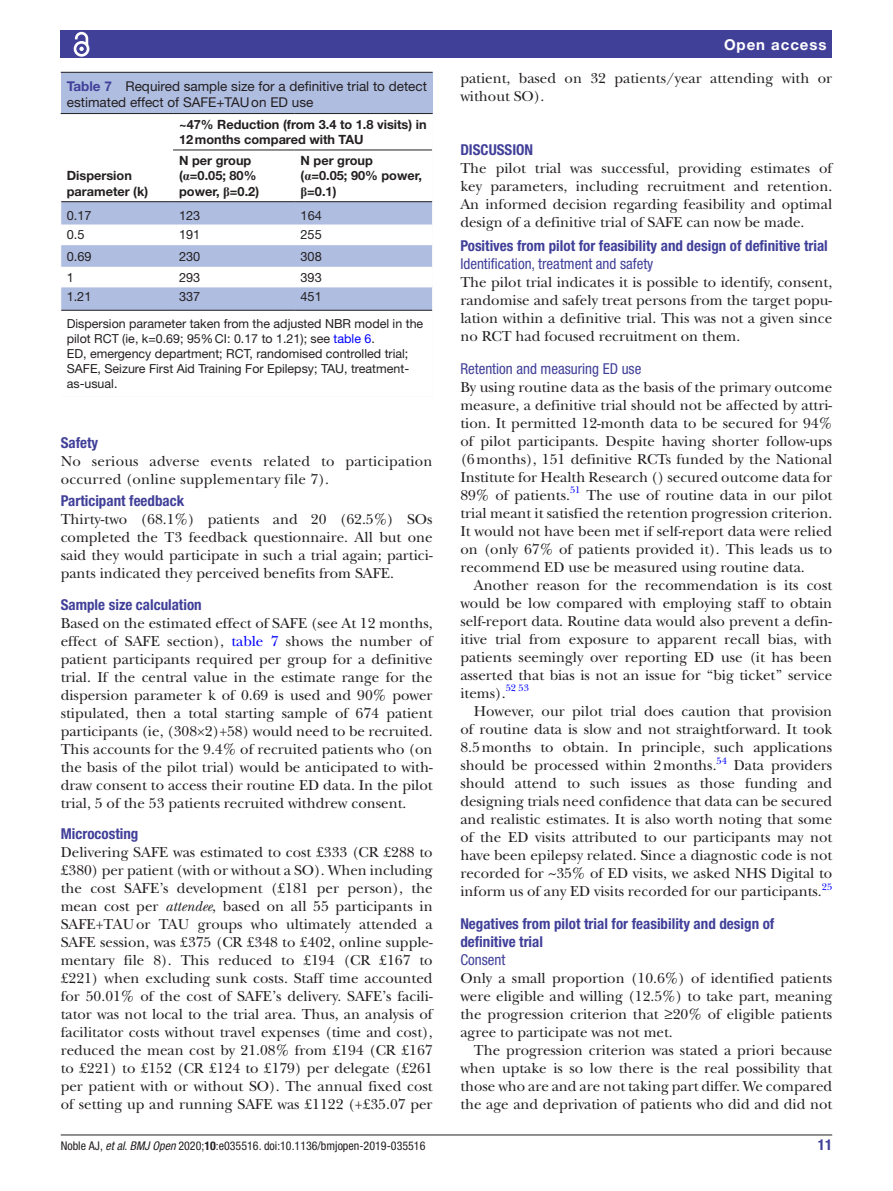
<style>
.page{position:relative;width:893px;height:1191px;background:#fff}
.page>*{position:absolute;margin:0;border:0;box-sizing:border-box;transform-origin:0 0}
.t1{font:15px/18px "New Baskerville";color:#231f20;text-align:justify}
.t2{font:700 condensed 15px/18px "Helvetica Neue LT Std";color:#414099}
.t3{font:condensed 15px "Helvetica Neue LT Std";color:#414099}
.t4{font:700 15px "Helvetica Neue LT Std";letter-spacing:.065em;color:#fff}
.t5{font:13.5px/16.5px "Helvetica Neue LT Std";color:#231f20}
.t6{font:700 12.75px/15.3px "Helvetica Neue LT Std";color:#231f20}
.t7{font:12.75px "Helvetica Neue LT Std";color:#231f20}
.t8{font:12.45px/15px "Helvetica Neue LT Std";color:#231f20}
.t9{font:condensed 12px "Helvetica Neue LT Std";color:#231f20}
.t10{font:9.9px "New Baskerville";color:#00f}
.s1{font-weight:700;color:#414099}
.s2{font-family:"Times New Roman"}
.s3{color:#00f}
.s4{font-style:italic}
.s5{font-weight:700}
</style>
<div class="page">
<hr style="left:61px;top:1134px;width:771px;height:1px;background:#231f20">
<div style="left:61px;top:31px;width:771px;height:27px;background:#414099"></div>
<svg style="left:73px;top:31px;width:17px;height:26px"></svg>
<div style="left:61px;top:73px;width:372px;height:324px;background:#afbde1"></div>
<hr style="left:61px;top:72px;width:372px;height:1px;background:#231f20">
<div style="left:61px;top:114px;width:371px;height:283px;background:#fff"></div>
<hr style="left:61px;top:201px;width:112px;height:1px;background:#231f20">
<hr style="left:61px;top:113px;width:112px;height:1px;background:#231f20">
<hr style="left:173px;top:113px;width:122px;height:1px;background:#231f20">
<hr style="left:295px;top:113px;width:138px;height:1px;background:#231f20">
<hr style="left:173px;top:150px;width:122px;height:1px;background:#231f20">
<hr style="left:173px;top:201px;width:122px;height:1px;background:#231f20">
<hr style="left:295px;top:150px;width:137px;height:1px;background:#231f20">
<hr style="left:295px;top:201px;width:137px;height:1px;background:#231f20">
<hr style="left:173px;top:310px;width:122px;height:1px;background:#231f20">
<hr style="left:295px;top:310px;width:137px;height:1px;background:#231f20">
<hr style="left:61px;top:310px;width:112px;height:1px;background:#231f20">
<hr style="left:432px;top:114px;width:1px;height:36px;background:#fff">
<hr style="left:432px;top:150px;width:1px;height:52px;background:#fff">
<svg style="left:61px;top:202px;width:372px;height:108px"></svg>
<hr style="left:432px;top:310px;width:1px;height:87px;background:#fff">
<hr style="left:67px;top:342px;width:366px;height:2px;background:#fff">
<hr style="left:67px;top:387px;width:366px;height:2px;background:#fff">
<p class="t5" style="left:67px;top:77px;width:362px"><span class="s1">Table 7</span> Required sample size for a definitive trial to detect estimated effect of SAFE+TAUon ED use</p>
<p class="t6" style="left:67px;top:168px;width:83px">Dispersion parameter (k)</p>
<p class="t6" style="left:179px;top:116px;width:249px">~47% Reduction (from 3.4 to 1.8 visits) in<br>12months compared with TAU</p>
<p class="t6" style="left:179px;top:153px;width:82px">N per group (<span class="s2">α</span>=0.05; 80% power, <span class="s2">β</span>=0.2)</p>
<p class="t6" style="left:301px;top:153px;width:123px">N per group (<span class="s2">α</span>=0.05; 90% power, <span class="s2">β</span>=0.1)</p>
<p class="t7" style="left:67px;top:208px;width:26px">0.17</p>
<p class="t7" style="left:179px;top:208px;width:23px">123</p>
<p class="t7" style="left:301px;top:208px;width:23px">164</p>
<p class="t7" style="left:67px;top:227px;width:19px">0.5</p>
<p class="t7" style="left:179px;top:227px;width:23px">191</p>
<p class="t7" style="left:301px;top:227px;width:23px">255</p>
<p class="t7" style="left:67px;top:248px;width:26px">0.69</p>
<p class="t7" style="left:179px;top:248px;width:23px">230</p>
<p class="t7" style="left:301px;top:248px;width:23px">308</p>
<p class="t7" style="left:67px;top:269px;width:9px">1</p>
<p class="t7" style="left:179px;top:269px;width:23px">293</p>
<p class="t7" style="left:301px;top:269px;width:23px">393</p>
<p class="t7" style="left:67px;top:289px;width:26px">1.21</p>
<p class="t7" style="left:179px;top:289px;width:23px">337</p>
<p class="t7" style="left:301px;top:289px;width:23px">451</p>
<p class="t8" style="left:67px;top:316px;width:358px">Dispersion parameter taken from the adjusted NBR model in the pilot RCT (ie, k=0.69; 95%CI: 0.17 to 1.21); see <span class="s3">table 6</span>.<br>ED, emergency department; RCT, randomised controlled trial; SAFE, Seizure First Aid Training For Epilepsy; TAU, treatment&shy;as-usual.</p>
<p class="t2" style="left:61px;top:433px;width:39px">Safety</p>
<p class="t1" style="left:61px;top:452px;width:373px">No serious adverse events related to participation occurred (online supplementary file 7).</p>
<p class="t2" style="left:61px;top:491px;width:125px">Participant feedback</p>
<p class="t1" style="left:61px;top:510px;width:373px">Thirty-two (68.1%) patients and 20 (62.5%) SOs completed the T3 feedback questionnaire. All but one said they would participate in such a trial again; partici&shy;pants indicated they perceived benefits from SAFE.</p>
<p class="t2" style="left:61px;top:595px;width:142px">Sample size calculation</p>
<p class="t1" style="left:61px;top:614px;width:373px">Based on the estimated effect of SAFE (see At 12 months, effect of SAFE section), <span class="s3">table 7</span> shows the number of patient participants required per group for a definitive trial. If the central value in the estimate range for the dispersion parameter k of 0.69 is used and 90% power stipulated, then a total starting sample of 674 patient participants (ie, (308×2)+58) would need to be recruited.<br>This accounts for the 9.4% of recruited patients who (on the basis of the pilot trial) would be anticipated to with&shy;draw consent to access their routine ED data. In the pilot trial, 5 of the 53 patients recruited withdrew consent.</p>
<p class="t2" style="left:61px;top:824px;width:79px">Microcosting</p>
<p class="t1" style="left:61px;top:843px;width:373px">Delivering SAFE was estimated to cost £333 (CR £288 to £380) per patient (with or without a SO). When including the cost SAFE’s development (£181 per person), the mean cost per <span class="s4">attendee</span>, based on all 55 participants in SAFE+TAUor TAU groups who ultimately attended a SAFE session, was £375 (CR £348 to £402, online supple&shy;mentary file 8). This reduced to £194 (CR £167 to £221) when excluding sunk costs. Staff time accounted for 50.01% of the cost of SAFE’s delivery. SAFE’s facili&shy;tator was not local to the trial area. Thus, an analysis of facilitator costs without travel expenses (time and cost), reduced the mean cost by 21.08% from £194 (CR £167 to £221) to £152 (CR £124 to £179) per delegate (£261 per patient with or without SO). The annual fixed cost of setting up and running SAFE was £1122 (+£35.07 per</p>
<p class="t4" style="left:724px;top:35px;width:104px">Open access</p>
<p class="t1" style="left:460px;top:69px;width:373px">patient, based on 32 patients/year attending with or without SO).</p>
<p class="t2" style="left:460px;top:141px;width:45px">Discussio</p>
<p class="t2" style="left:525px;top:141px;width:10px">n</p>
<p class="t1" style="left:460px;top:159px;width:373px">The pilot trial was successful, providing estimates of key parameters, including recruitment and retention.<br>An informed decision regarding feasibility and optimal design of a definitive trial of SAFE can now be made.</p>
<p class="t2" style="left:460px;top:237px;width:369px">Positives from pilot for feasibility and design of definitive trial</p>
<p class="t3" style="left:460px;top:255px;width:194px">Identification, treatment and safety</p>
<p class="t1" style="left:460px;top:273px;width:373px">The pilot trial indicates it is possible to identify, consent, randomise and safely treat persons from the target popu&shy;lation within a definitive trial. This was not a given since no RCT had focused recruitment on them.</p>
<p class="t3" style="left:460px;top:360px;width:183px">Retention and measuring ED use</p>
<p class="t1" style="left:460px;top:378px;width:373px">By using routine data as the basis of the primary outcome measure, a definitive trial should not be affected by attri&shy;tion. It permitted 12-month data to be secured for 94% of pilot participants. Despite having shorter follow-ups (6months), 151 definitive RCTs funded by the National Institute for Health Research () secured outcome data for 89% of patients.</p>
<p class="t10" style="left:570px;top:484px;width:12px">51</p>
<p class="t1" style="left:460px;top:486px;width:373px;text-indent:126px">The use of routine data in our pilot trial meant it satisfied the retention progression criterion.<br>It would not have been met if self-report data were relied on (only 67% of patients provided it). This leads us to recommend ED use be measured using routine data.</p>
<p class="t1" style="left:460px;top:576px;width:373px;text-indent:14px">Another reason for the recommendation is its cost would be low compared with employing staff to obtain self-report data. Routine data would also prevent a defin&shy;itive trial from exposure to apparent recall bias, with patients seemingly over reporting ED use (it has been asserted that bias is not an issue for ‘‘big ticket’’ service items).<sup>52</sup> <sup>53</sup></p>
<p class="t1" style="left:460px;top:702px;width:373px;text-indent:14px">However, our pilot trial does caution that provision of routine data is slow and not straightforward. It took 8.5months to obtain. In principle, such applications should be processed within 2months.</p>
<p class="t10" style="left:717px;top:754px;width:12px">54</p>
<p class="t1" style="left:460px;top:756px;width:373px;text-indent:273px">Data providers should attend to such issues as those funding and designing trials need confidence that data can be secured and realistic estimates. It is also worth noting that some of the ED visits attributed to our participants may not have been epilepsy related. Since a diagnostic code is not recorded for ~35% of ED visits, we asked NHS Digital to inform us of any ED visits recorded for our participants.</p>
<p class="t10" style="left:822px;top:880px;width:12px">25</p>
<p class="t2" style="left:460px;top:914px;width:316px">Negatives from pilot trial for feasibility and design of definitive trial</p>
<p class="t3" style="left:460px;top:951px;width:46px">Consent</p>
<p class="t1" style="left:460px;top:969px;width:373px">Only a small proportion (10.6%) of identified patients were eligible and willing (12.5%) to take part, meaning the progression criterion that ≥20% of eligible patients agree to participate was not met.</p>
<p class="t1" style="left:460px;top:1041px;width:373px;text-indent:14px">The progression criterion was stated a priori because when uptake is so low there is the real possibility that those who are and are not taking part differ. We compared the age and deprivation of patients who did and did not</p>
<p class="t9" style="left:61px;top:1138px;width:366px">Noble AJ, <span class="s4">et al</span>. <span class="s4">BMJ Open</span> 2020;<span class="s5">10</span>:e035516. doi:10.1136/bmjopen-2019-035516</p>
<p class="t2" style="left:818px;top:1135px;width:16px">11</p>
</div>
